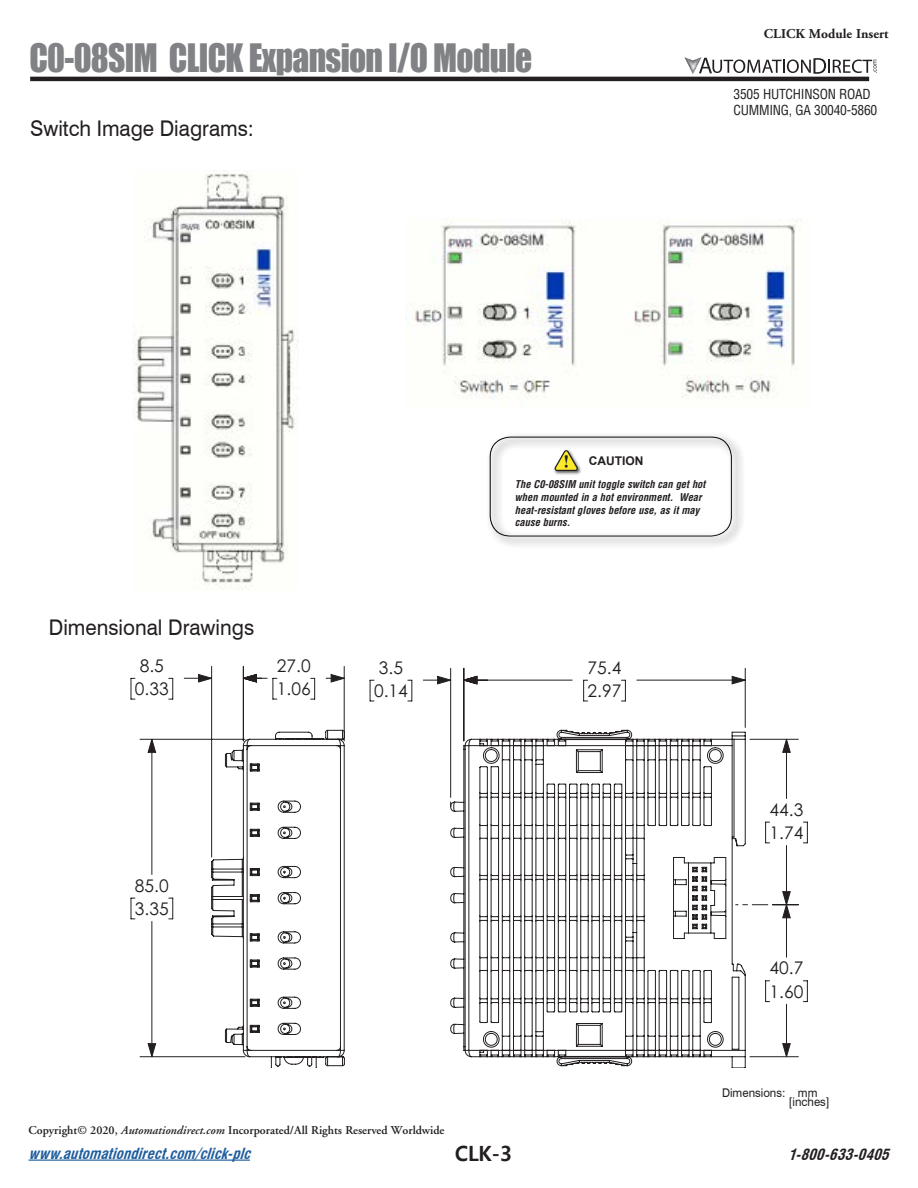
<style>
.page{position:relative;width:918px;height:1188px;background:#fff}
.page>*{position:absolute;margin:0;border:0;box-sizing:border-box;transform-origin:0 0}
.t1{font:36px "Impact";letter-spacing:-.02em;color:#808285;scale:.93 1}
.t2{font:21.6px "Swiss 721 BT";color:#231f20;scale:.95 1}
.t3{font:700 21px "Malgun Gothic";color:#231f20}
.t4{font:17.4px/23.4px "Century Gothic";color:#231f20}
.t5{font:italic 700 condensed 15px "Swiss 721 BT";color:#215e9e}
.t6{font:italic 700 condensed 15px "Swiss 721 BT";color:#231f20}
.t7{font:condensed 13.5px/16.2px "Helvetica";letter-spacing:-.02em;color:#231f20}
.t8{font:700 13.5px "Adobe Garamond";color:#231f20}
.t9{font:600 12px "Adobe Garamond";color:#231f20}
.t10{font:12px/9px "Swiss 721 BT";color:#231f20;scale:.95 1}
.t11{font:700 12px "Arial";color:#231f20}
.t12{font:italic 700 condensed 10.5px/12.6px "Helvetica";color:#231f20}
.s1{font-style:italic}
</style>
<div class="page">
<hr style="left:28px;top:1160px;width:222px;height:1px;background:#215e9e">
<svg style="left:684px;top:57px;width:193px;height:17px"></svg>
<hr style="left:30px;top:77px;width:839px;height:4px;background:#231f20">
<img style="left:132px;top:171px;width:167px;height:419px">
<img style="left:406px;top:218px;width:396px;height:181px">
<div style="left:487px;top:432px;width:258px;height:117px;background:#231f20;opacity:.75"></div>
<div style="left:478px;top:425px;width:259px;height:111px;background:#fff"></div>
<div style="left:484px;top:437px;width:259px;height:100px;background:#231f20;opacity:.75"></div>
<hr style="left:450px;top:668px;width:1px;height:129px;background:#231f20">
<svg style="left:803px;top:822px;width:5px;height:22px"></svg>
<hr style="left:750px;top:739px;width:48px;height:1px;background:#231f20">
<svg style="left:803px;top:980px;width:5px;height:22px"></svg>
<hr style="left:750px;top:1056px;width:48px;height:1px;background:#231f20">
<hr style="left:463px;top:668px;width:1px;height:73px;background:#231f20">
<hr style="left:745px;top:668px;width:1px;height:59px;background:#231f20">
<svg style="left:131px;top:898px;width:4px;height:22px"></svg>
<hr style="left:140px;top:739px;width:105px;height:1px;background:#231f20">
<hr style="left:140px;top:1056px;width:105px;height:1px;background:#231f20">
<hr style="left:344px;top:666px;width:1px;height:75px;background:#231f20">
<svg style="left:131px;top:678px;width:4px;height:22px"></svg>
<hr style="left:211px;top:666px;width:1px;height:191px;background:#231f20">
<hr style="left:243px;top:666px;width:1px;height:75px;background:#231f20">
<svg style="left:745px;top:676px;width:45px;height:381px"></svg>
<svg style="left:148px;top:675px;width:597px;height:382px"></svg>
<svg style="left:210px;top:729px;width:537px;height:338px"></svg>
<h1 class="t1" style="left:29px;top:30px;width:542px">C0-08SIM CLICK Expansion I/O Module</h1>
<h2 class="t2" style="left:30px;top:116px;width:237px">Switch Image Diagrams:</h2>
<p class="t8" style="left:764px;top:27px;width:126px">CLICK Module Insert</p>
<p class="t7" style="left:734px;top:85px;width:145px">3505 HUTCHINSON ROAD<br>CUMMING, GA 30040-5860</p>
<h2 class="t2" style="left:49px;top:614px;width:218px">Dimensional Drawings</h2>
<h3 class="t4" style="left:135px;top:654px;width:35px">8.5<br>0.33</h3>
<h3 class="t4" style="left:277px;top:654px;width:35px">27.0<br>1.06</h3>
<h3 class="t4" style="left:374px;top:656px;width:35px">3.5<br>0.14</h3>
<h3 class="t4" style="left:135px;top:873px;width:35px">85.0<br>3.35</h3>
<p class="t9" style="left:28px;top:1123px;width:417px">Copyright© 2020, <span class="s1">Automationdirect.com</span> Incorporated/All Rights Reserved Worldwide</p>
<p class="t11" style="left:589px;top:452px;width:56px">CAUTION</p>
<p class="t12" style="left:515px;top:478px;width:192px">The C0-08SIM unit toggle switch can get hot when mounted in a hot environment. Wear heat-resistant gloves before use, as it may cause burns.</p>
<h3 class="t4" style="left:588px;top:656px;width:35px">75.4<br>2.97</h3>
<h3 class="t4" style="left:770px;top:797px;width:35px">44.3<br>1.74</h3>
<h3 class="t4" style="left:770px;top:956px;width:35px">40.7<br>1.60</h3>
<p class="t10" style="left:789px;top:1088px;width:45px;text-indent:-66px">Dimensions: mm [inches]</p>
<h3 class="t5" style="left:28px;top:1144px;width:229px">www.automationdirect.com/click-plc</h3>
<h3 class="t3" style="left:455px;top:1141px;width:59px">CLK-3</h3>
<h3 class="t6" style="left:788px;top:1146px;width:107px">1-800-633-0405</h3>
</div>
